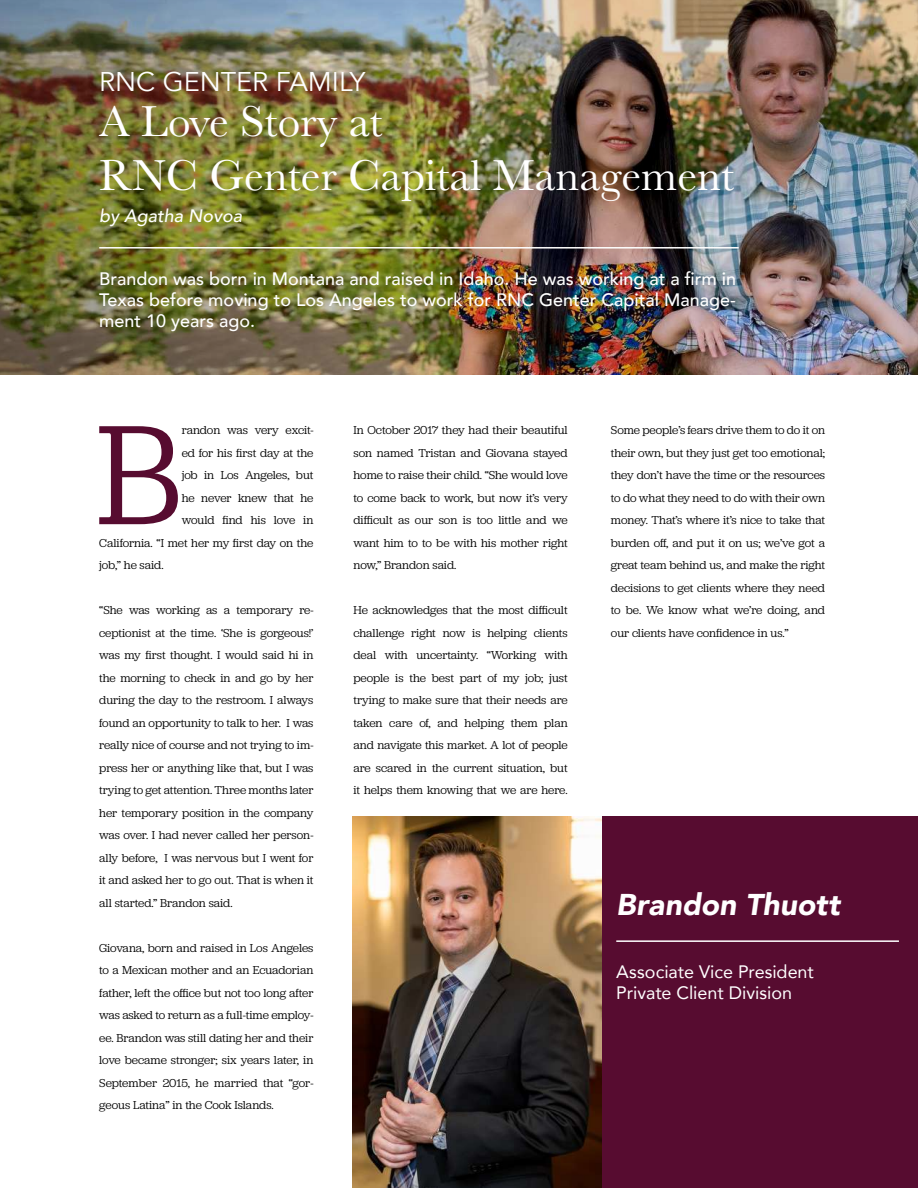
<style>
.page{position:relative;width:918px;height:1188px;background:#fff}
.page>*{position:absolute;margin:0;border:0;box-sizing:border-box;transform-origin:0 0}
.t1{font:147.6px "Jubilat";color:#570c30}
.t2{font:45px/54px "Baskerville";color:#fff}
.t3{font:italic 900 30px "Avenir";letter-spacing:.005em;color:#fff}
.t4{font:27px "Avenir";color:#fff}
.t5{font:500 18px/21px "Avenir";color:#fff;text-align:justify}
.t6{font:18px/21px "Avenir";color:#fff}
.t7{font:italic 500 18px "Avenir";color:#fff}
.t8{font:12px/22.5px "Jubilat";letter-spacing:-.005em;color:#000;text-align:justify}
</style>
<div class="page">
<img style="left:0;top:0;width:918px;height:374px">
<hr style="left:99px;top:247px;width:640px;height:2px;background:#fff">
<div style="left:352px;top:817px;width:566px;height:371px;background:#570c30"></div>
<img style="left:352px;top:817px;width:250px;height:371px">
<hr style="left:616px;top:940px;width:283px;height:2px;background:#fff">
<h3 class="t4" style="left:99px;top:65px;width:268px">RNC GENTER FAMILY</h3>
<h2 class="t2" style="left:99px;top:95px;width:636px">A Love Story at<br>RNC Genter Capital Management</h2>
<h3 class="t7" style="left:99px;top:205px;width:145px">by Agatha Novoa</h3>
<h3 class="t5" style="left:99px;top:267px;width:638px">Brandon was born in Montana and raised in Idaho. He was working at a firm in Texas before moving to Los Angeles to work for RNC Genter Capital Manage&shy;ment 10 years ago.</h3>
<h1 class="t1" style="left:96px;top:383px;width:87px">B</h1>
<p class="t8" style="left:182px;top:419px;width:133px">randon was very excit-</p>
<p class="t8" style="left:182px;top:441px;width:133px">ed for his first day at the</p>
<p class="t8" style="left:182px;top:464px;width:133px">job in Los Angeles, but</p>
<p class="t8" style="left:182px;top:486px;width:133px">he never knew that he</p>
<p class="t8" style="left:182px;top:509px;width:133px">would find his love in</p>
<p class="t8" style="left:99px;top:531px;width:216px">California. “I met her my first day on the</p>
<p class="t8" style="left:99px;top:554px;width:66px">job,” he said.</p>
<p class="t8" style="left:99px;top:599px;width:216px">“She was working as a temporary re&shy;ceptionist at the time. ‘She is gorgeous!’ was my first thought. I would said hi in the morning to check in and go by her during the day to the restroom. I always found an opportunity to talk to her. I was really nice of course and not trying to im&shy;press her or anything like that, but I was trying to get attention. Three months later her temporary position in the company was over. I had never called her person&shy;ally before, I was nervous but I went for it and asked her to go out. That is when it all started.” Brandon said.</p>
<p class="t8" style="left:99px;top:936px;width:216px">Giovana, born and raised in Los Angeles to a Mexican mother and an Ecuadorian father, left the office but not too long after was asked to return as a full-time employ&shy;ee. Brandon was still dating her and their love became stronger; six years later, in September 2015, he married that “gor&shy;geous Latina” in the Cook Islands.</p>
<p class="t8" style="left:353px;top:419px;width:216px">In October 2017 they had their beautiful son named Tristan and Giovana stayed home to raise their child. “She would love to come back to work, but now it’s very difficult as our son is too little and we want him to to be with his mother right now,” Brandon said.</p>
<p class="t8" style="left:353px;top:599px;width:216px">He acknowledges that the most difficult challenge right now is helping clients deal with uncertainty. “Working with people is the best part of my job; just trying to make sure that their needs are taken care of, and helping them plan and navigate this market. A lot of people are scared in the current situation, but it helps them knowing that we are here.</p>
<p class="t8" style="left:611px;top:419px;width:216px">Some people’s fears drive them to do it on their own, but they just get too emotional; they don’t have the time or the resources to do what they need to do with their own money. That’s where it’s nice to take that burden off, and put it on us; we’ve got a great team behind us, and make the right decisions to get clients where they need to be. We know what we’re doing, and our clients have confidence in us.”</p>
<h3 class="t3" style="left:616px;top:880px;width:225px">Brandon Thuott</h3>
<h3 class="t6" style="left:616px;top:961px;width:199px">Associate Vice President<br>Private Client Division</h3>
</div>
